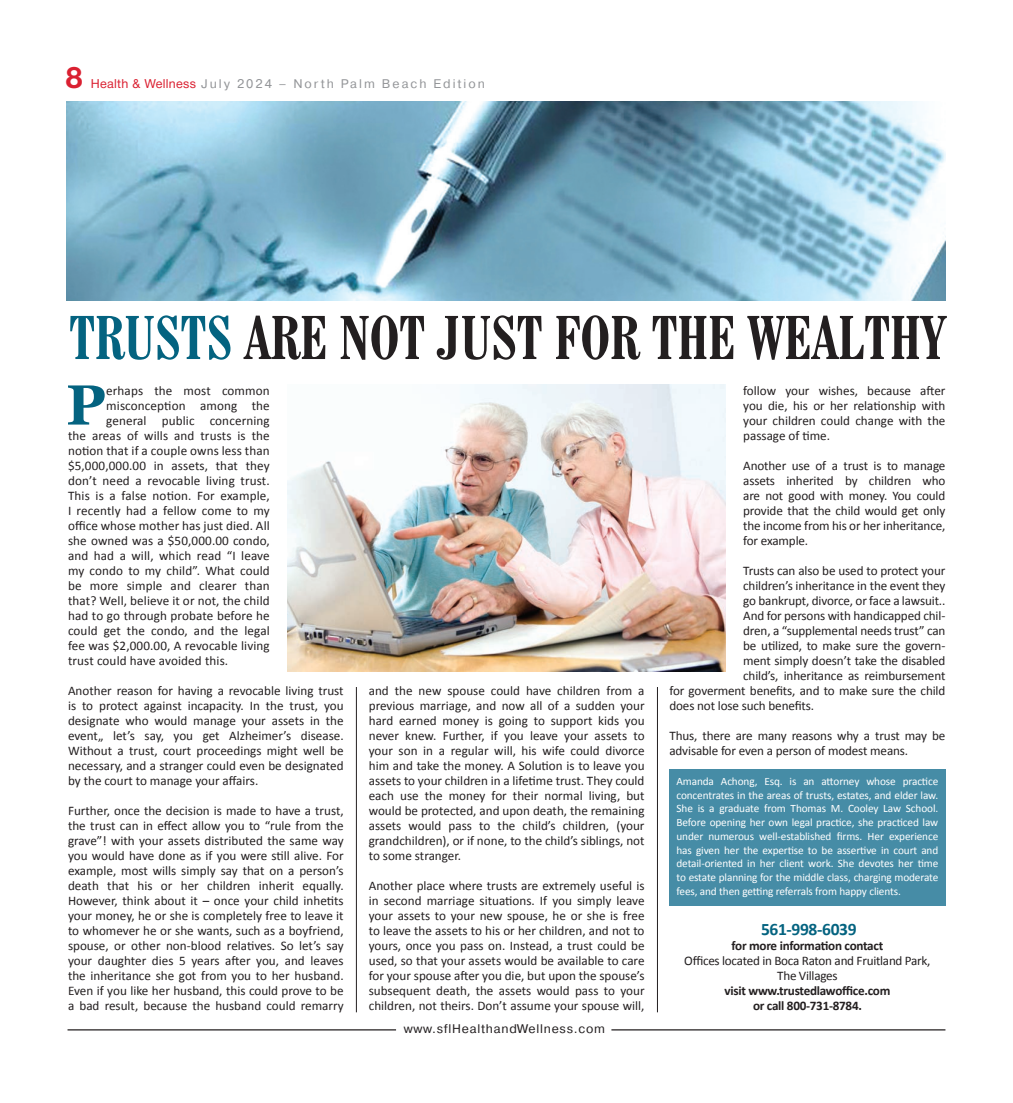
<style>
.page{position:relative;width:1013px;height:1103px;background:#fff}
.page>*{position:absolute;margin:0;border:0;box-sizing:border-box;transform-origin:0 0}
.t1{font:700 condensed 60px "Century Schoolbook BT";letter-spacing:.01em;color:#231f20}
.t2{font:700 56.38px "Georgia";color:#046380}
.t3{font:700 30px "Helvetica Neue Cyr";color:#da2031}
.t4{font:700 17.5px "Calibri";letter-spacing:-.02em;color:#046380}
.t5{font:13.12px/15px "Calibri";color:#231f20;text-align:justify}
.t6{font:700 13.12px/15px "Calibri";letter-spacing:-.02em;color:#231f20;text-align:center}
.t7{font:13.12px/15px "Calibri";letter-spacing:-.02em;color:#231f20;text-align:center}
.t8{font:12.5px "Pragmatica";letter-spacing:.16em;color:#939598}
.t9{font:12.5px "Pragmatica";letter-spacing:.06em;color:#231f20}
.t10{font:11.25px/13.8px "Calibri";letter-spacing:-.01em;color:#fff;text-align:justify}
.s1{font-family:"Helvetica Neue Cyr";color:#da2031}
.s2{color:#046380}
</style>
<div class="page">
<hr style="left:68px;top:1029px;width:328px;height:1px;background:#231f20">
<hr style="left:611px;top:1029px;width:334px;height:1px;background:#231f20">
<img style="left:66px;top:101px;width:879px;height:199px">
<img style="left:287px;top:385px;width:438px;height:287px">
<div style="left:669px;top:769px;width:276px;height:136px;background:#468ca6"></div>
<hr style="left:356px;top:687px;width:1px;height:325px;background:#231f20">
<hr style="left:657px;top:687px;width:1px;height:325px;background:#231f20">
<h3 class="t3" style="left:66px;top:61px;width:18px">8</h3>
<p class="t8" style="left:91px;top:76px;width:395px"><span class="s1">Health &amp; Wellness</span> July 2024 – North Palm Beach Edition</p>
<h1 class="t1" style="left:70px;top:301px;width:877px"><span class="s2">TRUSTS</span> ARE NOT JUST FOR THE WEALTHY</h1>
<h2 class="t2" style="left:66px;top:369px;width:41px">P</h2>
<p class="t5" style="left:106px;top:383px;width:165px">erhaps the most common</p>
<p class="t5" style="left:106px;top:398px;width:165px">misconception among the</p>
<p class="t5" style="left:106px;top:413px;width:165px">general public concerning</p>
<p class="t5" style="left:68px;top:428px;width:203px">the areas of wills and trusts is the</p>
<p class="t5" style="left:68px;top:443px;width:203px">notion that if a couple owns less than</p>
<p class="t5" style="left:68px;top:458px;width:203px">$5,000,000.00 in assets, that they</p>
<p class="t5" style="left:68px;top:473px;width:203px">don’t need a revocable living trust.</p>
<p class="t5" style="left:68px;top:488px;width:203px">This is a false notion. For example,</p>
<p class="t5" style="left:68px;top:503px;width:203px">I recently had a fellow come to my</p>
<p class="t5" style="left:68px;top:518px;width:203px">office whose mother has just died. All</p>
<p class="t5" style="left:68px;top:533px;width:203px">she owned was a $50,000.00 condo,</p>
<p class="t5" style="left:68px;top:548px;width:203px">and had a will, which read “I leave</p>
<p class="t5" style="left:68px;top:563px;width:203px">my condo to my child”. What could</p>
<p class="t5" style="left:68px;top:578px;width:203px">be more simple and clearer than</p>
<p class="t5" style="left:68px;top:593px;width:203px">that? Well, believe it or not, the child</p>
<p class="t5" style="left:68px;top:608px;width:203px">had to go through probate before he</p>
<p class="t5" style="left:68px;top:623px;width:203px">could get the condo, and the legal</p>
<p class="t5" style="left:68px;top:638px;width:203px">fee was $2,000.00, A revocable living</p>
<p class="t5" style="left:68px;top:653px;width:162px">trust could have avoided this.</p>
<p class="t5" style="left:68px;top:683px;width:277px">Another reason for having a revocable living trust is to protect against incapacity. In the trust, you designate who would manage your assets in the event„ let’s say, you get Alzheimer’s disease.<br>Without a trust, court proceedings might well be necessary, and a stranger could even be designated by the court to manage your affairs.</p>
<p class="t5" style="left:68px;top:803px;width:277px">Further, once the decision is made to have a trust, the trust can in effect allow you to “rule from the grave”! with your assets distributed the same way you would have done as if you were still alive. For example, most wills simply say that on a person’s death that his or her children inherit equally.<br>However, think about it – once your child inhetits your money, he or she is completely free to leave it to whomever he or she wants, such as a boyfriend, spouse, or other non-blood relatives. So let’s say your daughter dies 5 years after you, and leaves the inheritance she got from you to her husband.<br>Even if you like her husband, this could prove to be a bad result, because the husband could remarry</p>
<p class="t5" style="left:369px;top:683px;width:277px">and the new spouse could have children from a previous marriage, and now all of a sudden your hard earned money is going to support kids you never knew. Further, if you leave your assets to your son in a regular will, his wife could divorce him and take the money. A Solution is to leave you assets to your children in a lifetime trust. They could each use the money for their normal living, but would be protected, and upon death, the remaining assets would pass to the child’s children, (your grandchildren), or if none, to the child’s siblings, not to some stranger.</p>
<p class="t5" style="left:369px;top:878px;width:277px">Another place where trusts are extremely useful is in second marriage situations. If you simply leave your assets to your new spouse, he or she is free to leave the assets to his or her children, and not to yours, once you pass on. Instead, a trust could be used, so that your assets would be available to care for your spouse after you die, but upon the spouse’s subsequent death, the assets would pass to your children, not theirs. Don’t assume your spouse will,</p>
<p class="t9" style="left:403px;top:1021px;width:203px">www.sflHealthandWellness.com</p>
<p class="t5" style="left:743px;top:383px;width:204px">follow your wishes, because after you die, his or her relationship with your children could change with the passage of time.</p>
<p class="t5" style="left:743px;top:458px;width:204px">Another use of a trust is to manage assets inherited by children who are not good with money. You could provide that the child would get only the income from his or her inheritance, for example.</p>
<p class="t5" style="left:743px;top:563px;width:204px">Trusts can also be used to protect your</p>
<p class="t5" style="left:743px;top:578px;width:204px">children’s inheritance in the event they</p>
<p class="t5" style="left:743px;top:593px;width:204px">go bankrupt, divorce, or face a lawsuit..</p>
<p class="t5" style="left:743px;top:608px;width:204px">And for persons with handicapped chil-</p>
<p class="t5" style="left:743px;top:623px;width:204px">dren, a “supplemental needs trust” can</p>
<p class="t5" style="left:743px;top:638px;width:204px">be utilized, to make sure the govern-</p>
<p class="t5" style="left:743px;top:653px;width:204px">ment simply doesn’t take the disabled</p>
<p class="t5" style="left:743px;top:668px;width:204px">child’s, inheritance as reimbursement</p>
<p class="t5" style="left:669px;top:683px;width:277px">for goverment benefits, and to make sure the child</p>
<p class="t5" style="left:669px;top:698px;width:146px">does not lose such benefits.</p>
<p class="t5" style="left:669px;top:728px;width:277px">Thus, there are many reasons why a trust may be advisable for even a person of modest means.</p>
<p class="t10" style="left:676px;top:774px;width:263px">Amanda Achong, Esq. is an attorney whose practice concentrates in the areas of trusts, estates, and elder law.<br>She is a graduate from Thomas M. Cooley Law School.<br>Before opening her own legal practice, she practiced law under numerous well-established firms. Her experience has given her the expertise to be assertive in court and detail-oriented in her client work. She devotes her time to estate planning for the middle class, charging moderate fees, and then getting referrals from happy clients.</p>
<h3 class="t4" style="left:761px;top:917px;width:97px">561-998-6039</h3>
<p class="t6" style="left:731px;top:938px;width:153px">for more information contact</p>
<p class="t7" style="left:684px;top:953px;width:248px">Offices located in Boca Raton and Fruitland Park,<br>The Villages</p>
<p class="t6" style="left:724px;top:983px;width:167px">visit www.trustedlawoffice.com or call 800-731-8784.</p>
</div>
